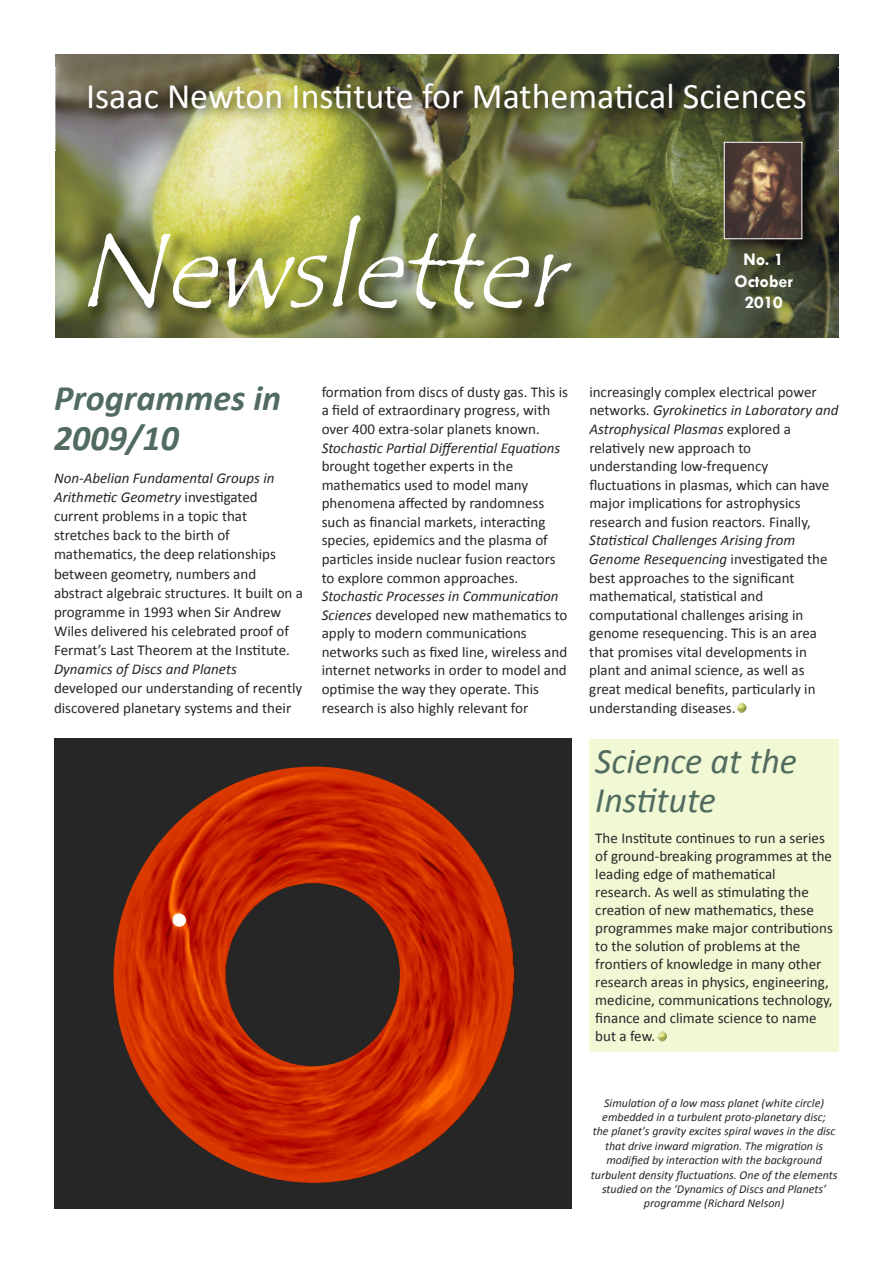
<style>
.page{position:relative;width:893px;height:1263px;background:#fff}
.page>*{position:absolute;margin:0;border:0;box-sizing:border-box;transform-origin:0 0}
.t1{font:italic 108px "Tempus Sans ITC";color:#fff}
.t2{font:36px "Calibri";color:#fff}
.t3{font:italic 36px/39px "Calibri";color:#516b5f}
.t4{font:italic 700 36px/40.2px "Calibri";color:#516b5f}
.t5{font:700 18px/21.6px "Tw Cen";color:#fff;text-align:center}
.t6{font:15px/18.6px "Calibri";color:#272627}
.t7{font:italic 15px "Calibri";color:#272627}
.t8{font:italic 12px/14.4px "Calibri";color:#272627;text-align:center}
.s1{font-style:italic}
</style>
<div class="page">
<div style="left:54px;top:738px;width:517px;height:471px;background:#272627"></div>
<img style="left:55px;top:54px;width:784px;height:283px">
<div style="left:589px;top:740px;width:250px;height:311px;background:#f0f8d4"></div>
<img style="left:55px;top:200px;width:592px;height:138px">
<img style="left:55px;top:68px;width:784px;height:82px">
<img style="left:718px;top:135px;width:103px;height:123px">
<img style="left:726px;top:144px;width:74px;height:93px">
<div style="left:724px;top:142px;width:78px;height:97px;border:1px solid #fff"></div>
<svg style="left:657px;top:1031px;width:10px;height:10px"></svg>
<svg style="left:737px;top:702px;width:9px;height:11px"></svg>
<img style="left:114px;top:766px;width:400px;height:417px;border-radius:50%">
<div style="left:226px;top:883px;width:174px;height:183px;background:#272627;border-radius:50%"></div>
<div style="left:173px;top:914px;width:13px;height:13px;background:#fff;border-radius:50%"></div>
<h2 class="t2" style="left:86px;top:81px;width:722px">Isaac Newton Institute for Mathematical Sciences</h2>
<h1 class="t1" style="left:77px;top:202px;width:507px">Newsletter</h1>
<p class="t5" style="left:734px;top:249px;width:60px">No. 1<br>October<br>2010</p>
<h2 class="t4" style="left:54px;top:381px;width:229px">Programmes in<br>2009/10</h2>
<p class="t6" style="left:54px;top:469px;width:251px;line-height:19.2px"><span class="s1">Non-Abelian Fundamental Groups in Arithmetic Geometry</span> investigated current problems in a topic that stretches back to the birth of mathematics, the deep relationships between geometry, numbers and abstract algebraic structures. It built on a programme in 1993 when Sir Andrew Wiles delivered his celebrated proof of Fermat’s Last Theorem at the Institute.</p>
<p class="t7" style="left:54px;top:663px;width:184px">Dynamics of Discs and Planets</p>
<p class="t6" style="left:54px;top:680px;width:250px;line-height:19.2px">developed our understanding of recently discovered planetary systems and their</p>
<p class="t6" style="left:322px;top:384px;width:248px">formation from discs of dusty gas. This is a field of extraordinary progress, with over 400 extra-solar planets known.</p>
<p class="t7" style="left:322px;top:441px;width:240px">Stochastic Partial Differential Equations</p>
<p class="t6" style="left:322px;top:458px;width:235px">brought together experts in the mathematics used to model many phenomena affected by randomness such as financial markets, interacting species, epidemics and the plasma of particles inside nuclear fusion reactors to explore common approaches.</p>
<p class="t6" style="left:322px;top:588px;width:247px"><span class="s1">Stochastic Processes in Communication Sciences</span> developed new mathematics to apply to modern communications networks such as fixed line, wireless and internet networks in order to model and optimise the way they operate. This research is also highly relevant for</p>
<p class="t6" style="left:589px;top:384px;width:251px">increasingly complex electrical power networks. <span class="s1">Gyrokinetics in Laboratory and Astrophysical Plasmas</span> explored a relatively new approach to understanding low-frequency fluctuations in plasmas, which can have major implications for astrophysics research and fusion reactors. Finally,</p>
<p class="t6" style="left:589px;top:532px;width:240px"><span class="s1">Statistical Challenges Arising from Genome Resequencing</span> investigated the best approaches to the significant mathematical, statistical and computational challenges arising in genome resequencing. This is an area that promises vital developments in plant and animal science, as well as great medical benefits, particularly in understanding diseases.</p>
<h2 class="t3" style="left:595px;top:744px;width:203px">Science at the<br>Institute</h2>
<p class="t6" style="left:595px;top:831px;width:239px;line-height:18px">The Institute continues to run a series of ground-breaking programmes at the leading edge of mathematical research. As well as stimulating the creation of new mathematics, these programmes make major contributions to the solution of problems at the frontiers of knowledge in many other research areas in physics, engineering, medicine, communications technology, finance and climate science to name but a few.</p>
<p class="t8" style="left:591px;top:1096px;width:248px">Simulation of a low mass planet (white circle) embedded in a turbulent proto-planetary disc;<br>the planet's gravity excites spiral waves in the disc that drive inward migration. The migration is modified by interaction with the background turbulent density fluctuations. One of the elements studied on the ‘Dynamics of Discs and Planets’ programme (Richard Nelson)</p>
</div>
